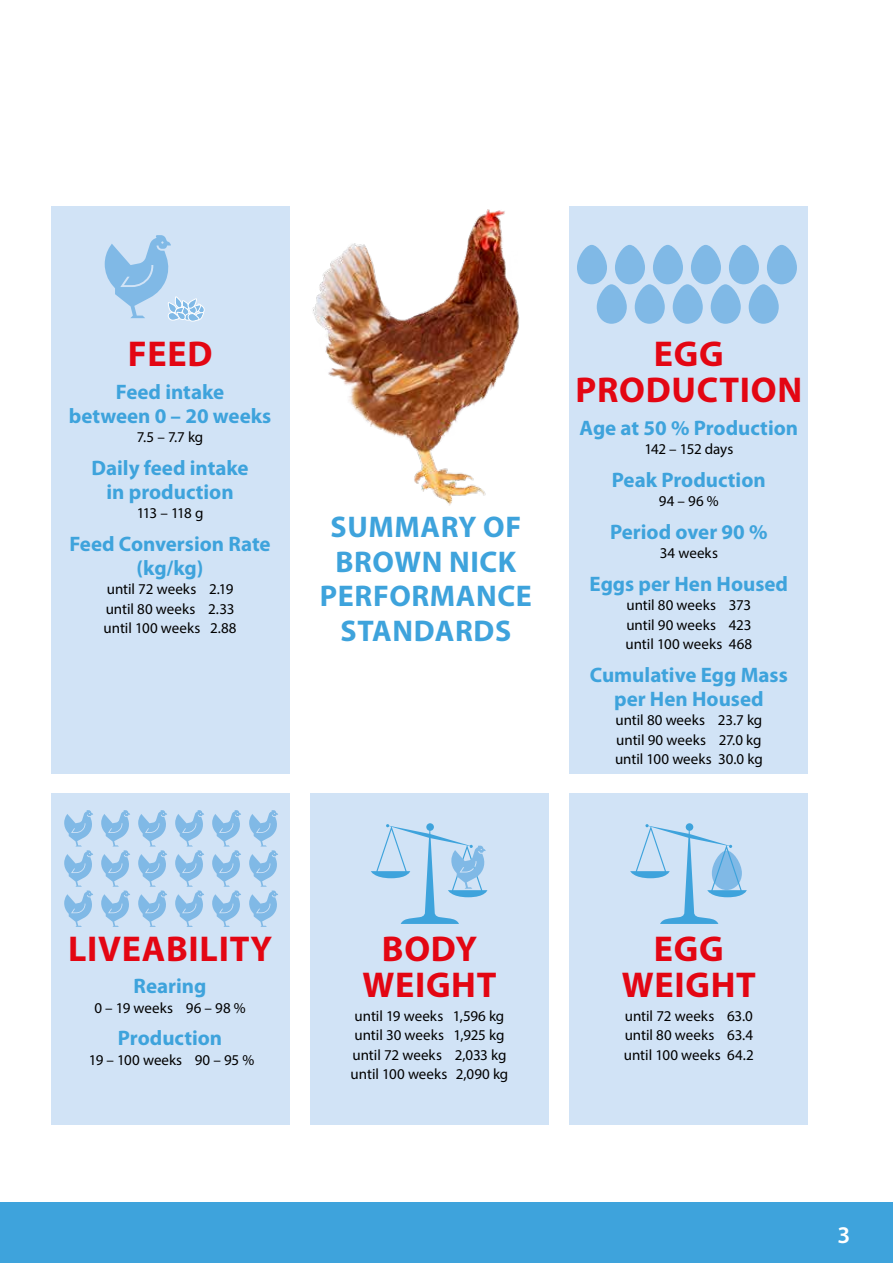
<style>
.page{position:relative;width:893px;height:1263px;background:#fff}
.page>*{position:absolute;margin:0;border:0;box-sizing:border-box;transform-origin:0 0}
.t1{font:700 36px/36px "Myriad Pro";letter-spacing:.02em;color:#e30613;text-align:center}
.t2{font:700 30px/34.5px "Myriad Pro";letter-spacing:.02em;color:#3ea3dc;text-align:center}
.t3{font:600 24px "Myriad Pro";color:#fff}
.t4{font:700 21px/24px "Myriad Pro";color:#3ea3dc;text-align:center}
.t5{font:15px/19.5px "Myriad Pro";color:#000;text-align:justify}
</style>
<div class="page">
<div style="left:0;top:1203px;width:893px;height:60px;background:#3ea3dc"></div>
<div style="left:570px;top:206px;width:238px;height:567px;background:#d1e3f6"></div>
<svg style="left:577px;top:245px;width:220px;height:79px"></svg>
<div style="left:51px;top:206px;width:238px;height:568px;background:#d1e3f6"></div>
<div style="left:51px;top:793px;width:238px;height:332px;background:#d1e3f6"></div>
<div style="left:310px;top:793px;width:239px;height:332px;background:#d1e3f6"></div>
<div style="left:570px;top:793px;width:238px;height:332px;background:#d1e3f6"></div>
<svg style="left:630px;top:823px;width:117px;height:101px"></svg>
<svg style="left:105px;top:235px;width:100px;height:87px"></svg>
<img style="left:313px;top:209px;width:207px;height:297px">
<svg style="left:64px;top:810px;width:29px;height:117px"></svg>
<svg style="left:101px;top:810px;width:29px;height:117px"></svg>
<svg style="left:138px;top:810px;width:29px;height:117px"></svg>
<svg style="left:175px;top:810px;width:29px;height:117px"></svg>
<svg style="left:212px;top:810px;width:29px;height:117px"></svg>
<svg style="left:249px;top:810px;width:29px;height:117px"></svg>
<svg style="left:371px;top:823px;width:116px;height:101px"></svg>
<h1 class="t1" style="left:128px;top:337px;width:86px">FEED</h1>
<h3 class="t4" style="left:69px;top:380px;width:204px">Feed intake<br>between 0 – 20 weeks</h3>
<p class="t5" style="left:137px;top:427px;width:68px">7.5 – 7.7 kg</p>
<h3 class="t4" style="left:91px;top:456px;width:159px">Daily feed intake in production</h3>
<p class="t5" style="left:137px;top:503px;width:68px">113 – 118 g</p>
<h3 class="t4" style="left:69px;top:532px;width:203px">Feed Conversion Rate (kg/kg)</h3>
<p class="t5" style="left:104px;top:579px;width:135px;text-align:left">until 72 weeks 2.19 until 80 weeks 2.33 until 100 weeks 2.88</p>
<h2 class="t2" style="left:320px;top:510px;width:213px">SUMMARY OF<br>BROWN NICK<br>PERFORMANCE<br>STANDARDS</h2>
<h1 class="t1" style="left:576px;top:337px;width:228px">EGG<br>PRODUCTION</h1>
<h3 class="t4" style="left:580px;top:416px;width:220px">Age at 50 % Production</h3>
<p class="t5" style="left:644px;top:439px;width:90px">142 – 152 days</p>
<h3 class="t4" style="left:612px;top:468px;width:155px">Peak Production</h3>
<p class="t5" style="left:659px;top:491px;width:61px">94 – 96 %</p>
<h3 class="t4" style="left:610px;top:520px;width:159px">Period over 90 %</h3>
<p class="t5" style="left:660px;top:543px;width:60px">34 weeks</p>
<h3 class="t4" style="left:590px;top:572px;width:200px">Eggs per Hen Housed</h3>
<p class="t5" style="left:625px;top:595px;width:128px">until 80 weeks 373 until 90 weeks 423 until 100 weeks 468</p>
<h3 class="t4" style="left:590px;top:663px;width:199px">Cumulative Egg Mass per Hen Housed</h3>
<p class="t5" style="left:615px;top:710px;width:149px">until 80 weeks 23.7 kg until 90 weeks 27.0 kg until 100 weeks 30.0 kg</p>
<h1 class="t1" style="left:68px;top:931px;width:205px">LIVEABILITY</h1>
<h3 class="t4" style="left:134px;top:975px;width:74px">Rearing</h3>
<p class="t5" style="left:94px;top:998px;width:153px">0 – 19 weeks 96 – 98 %</p>
<h3 class="t4" style="left:118px;top:1027px;width:106px">Production</h3>
<p class="t5" style="left:89px;top:1050px;width:167px">19 – 100 weeks 90 – 95 %</p>
<h1 class="t1" style="left:362px;top:931px;width:136px">BODY<br>WEIGHT</h1>
<p class="t5" style="left:351px;top:1006px;width:159px;text-align:left">until 19 weeks 1,596 kg until 30 weeks 1,925 kg until 72 weeks 2,033 kg until 100 weeks 2,090 kg</p>
<h1 class="t1" style="left:622px;top:931px;width:136px">EGG<br>WEIGHT</h1>
<p class="t5" style="left:624px;top:1006px;width:132px">until 72 weeks 63.0 until 80 weeks 63.4 until 100 weeks 64.2</p>
<h3 class="t3" style="left:838px;top:1219px;width:14px">3</h3>
</div>
